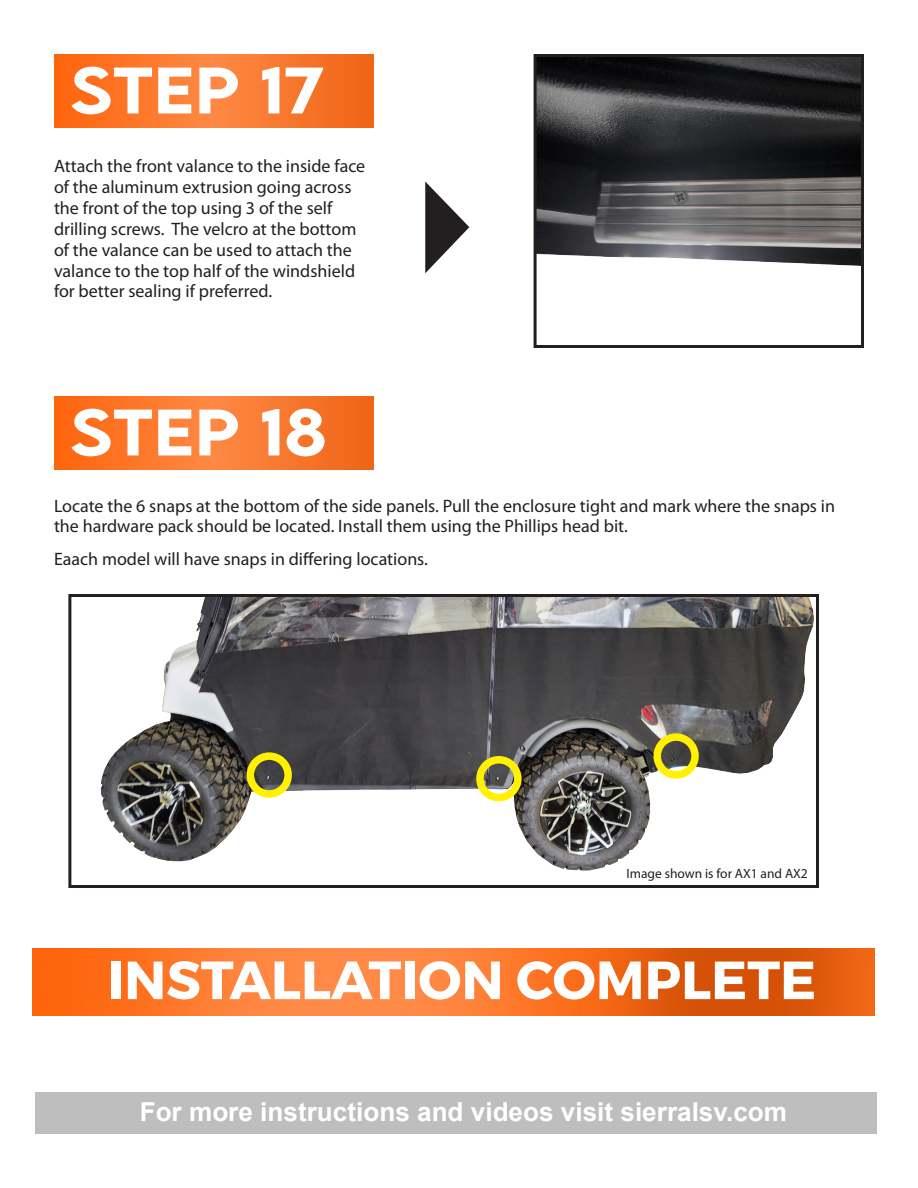
<style>
.page{position:relative;width:918px;height:1188px;background:#fff}
.page>*{position:absolute;margin:0;border:0;box-sizing:border-box;transform-origin:0 0}
.t1{font:500 58.2px "LEMONMILK";color:#fff;scale:1.2 1}
.t2{font:700 53.7px "Montserrat";color:#fff}
.t3{font:700 26.1px "Arial";color:#fff}
.t4{font:18px/21px "Myriad Pro";color:#231f20}
.t5{font:13.5px "Myriad Pro";color:#231f20}
</style>
<div class="page">
<div style="left:35px;top:1092px;width:842px;height:42px;background:#bfbebe"></div>
<img style="left:33px;top:949px;width:842px;height:66px">
<img style="left:100px;top:598px;width:714px;height:273px">
<div style="left:68px;top:594px;width:751px;height:294px;border:3px solid #231f20"></div>
<svg style="left:54px;top:396px;width:320px;height:73px;background:#fa7629"></svg>
<svg style="left:425px;top:181px;width:44px;height:92px"></svg>
<img style="left:538px;top:58px;width:322px;height:208px">
<div style="left:534px;top:54px;width:330px;height:294px;border:3px solid #231f20"></div>
<svg style="left:54px;top:54px;width:320px;height:73px;background:#fa7629"></svg>
<div style="left:247px;top:752px;width:45px;height:46px;border:8px solid #fff101;border-radius:50%"></div>
<div style="left:476px;top:756px;width:46px;height:45px;border:8px solid #fff101;border-radius:50%"></div>
<div style="left:653px;top:733px;width:46px;height:46px;border:8px solid #fff101;border-radius:50%"></div>
<p class="t1" style="left:70px;top:52px;width:213px">STEP 17</p>
<p class="t4" style="left:54px;top:155px;width:313px">Attach the front valance to the inside face of the aluminum extrusion going across the front of the top using 3 of the self drilling screws. The velcro at the bottom of the valance can be used to attach the valance to the top half of the windshield for better sealing if preferred.</p>
<p class="t1" style="left:70px;top:394px;width:216px">STEP 18</p>
<p class="t4" style="left:54px;top:495px;width:783px">Locate the 6 snaps at the bottom of the side panels. Pull the enclosure tight and mark where the snaps in the hardware pack should be located. Install them using the Phillips head bit.</p>
<p class="t4" style="left:54px;top:549px;width:375px">Eaach model will have snaps in differing locations.</p>
<p class="t5" style="left:626px;top:865px;width:183px">Image shown is for AX1 and AX2</p>
<p class="t2" style="left:107px;top:947px;width:711px">INSTALLATION COMPLETE</p>
<p class="t3" style="left:140px;top:1094px;width:649px">For more instructions and videos visit sierralsv.com</p>
</div>
